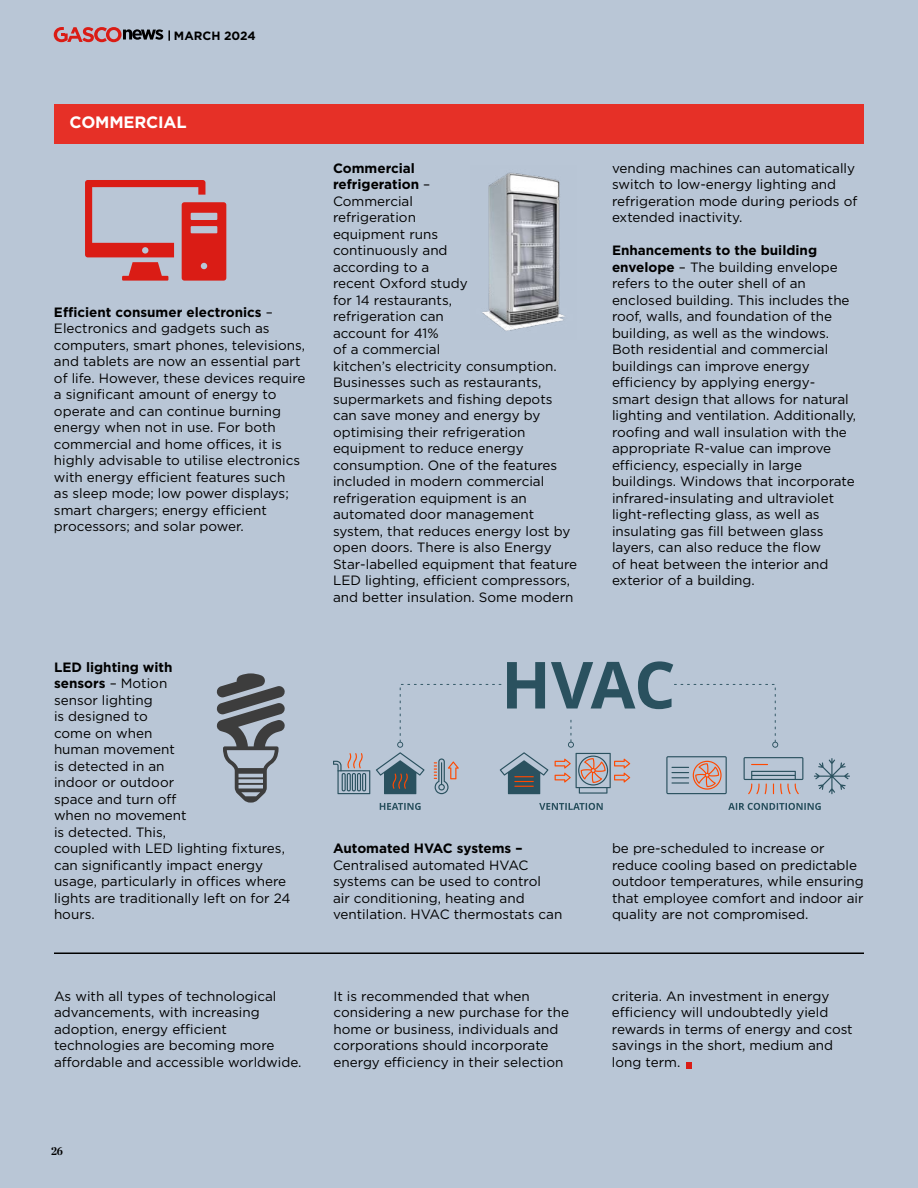
<style>
.page{position:relative;width:918px;height:1188px;background:#b9c6d6}
.page>*{position:absolute;margin:0;border:0;box-sizing:border-box;transform-origin:0 0}
.t1{font:700 16.5px "Gotham";letter-spacing:-.01em;color:#fff}
.t2{font:13.5px/16.5px "Gotham";color:#000}
.t3{font:700 13.5px "Gotham";letter-spacing:-.01em;color:#000}
.t4{font:700 12px "Gotham";color:#000}
.t5{font:700 12px "Chronicle Deck Cond";color:#000}
.s1{font-weight:700}
</style>
<div class="page">
<svg style="left:54px;top:27px;width:116px;height:15px"></svg>
<svg style="left:686px;top:1062px;width:6px;height:6px"></svg>
<div style="left:54px;top:105px;width:810px;height:39px;background:#e63027"></div>
<hr style="left:54px;top:952px;width:810px;height:2px;background:#000">
<svg style="left:85px;top:180px;width:141px;height:101px"></svg>
<svg style="left:380px;top:803px;width:41px;height:7px"></svg>
<svg style="left:539px;top:803px;width:64px;height:7px"></svg>
<svg style="left:728px;top:803px;width:93px;height:7px"></svg>
<svg style="left:814px;top:758px;width:36px;height:36px"></svg>
<svg style="left:333px;top:753px;width:37px;height:41px"></svg>
<svg style="left:376px;top:661px;width:427px;height:133px"></svg>
<svg style="left:216px;top:673px;width:69px;height:130px"></svg>
<img style="left:482px;top:172px;width:83px;height:159px">
<p class="t4" style="left:174px;top:28px;width:83px">MARCH 2024</p>
<p class="t1" style="left:70px;top:112px;width:118px">COMMERCIAL</p>
<p class="t2" style="left:54px;top:303px;width:253px"><span class="s1">Efficient consumer electronics</span> – Electronics and gadgets such as computers, smart phones, televisions, and tablets are now an essential part of life. However, these devices require a significant amount of energy to operate and can continue burning energy when not in use. For both commercial and home offices, it is highly advisable to utilise electronics with energy efficient features such<br>as sleep mode; low power displays; smart chargers; energy efficient processors; and solar power.</p>
<p class="t2" style="left:54px;top:659px;width:238px"><span class="s1">LED lighting with<br>sensors</span> – Motion<br>sensor lighting<br>is designed to<br>come on when<br>human movement<br>is detected in an<br>indoor or outdoor<br>space and turn off<br>when no movement<br>is detected. This,<br>coupled with LED lighting fixtures, can significantly impact energy usage, particularly in offices where lights are traditionally left on for 24 hours.</p>
<p class="t2" style="left:333px;top:159px;width:246px"><span class="s1">Commercial<br>refrigeration</span> –<br>Commercial<br>refrigeration<br>equipment runs<br>continuously and<br>according to a<br>recent Oxford study<br>for 14 restaurants,<br>refrigeration can<br>account for 41%<br>of a commercial<br>kitchen’s electricity consumption.<br>Businesses such as restaurants, supermarkets and fishing depots can save money and energy by optimising their refrigeration equipment to reduce energy consumption. One of the features included in modern commercial refrigeration equipment is an automated door management system, that reduces energy lost by open doors. There is also Energy<br>Star-labelled equipment that feature<br>LED lighting, efficient compressors, and better insulation. Some modern</p>
<p class="t3" style="left:333px;top:840px;width:191px">Automated HVAC systems –</p>
<p class="t2" style="left:333px;top:856px;width:231px">Centralised automated HVAC systems can be used to control<br>air conditioning, heating and ventilation. HVAC thermostats can</p>
<p class="t2" style="left:612px;top:159px;width:247px">vending machines can automatically switch to low-energy lighting and refrigeration mode during periods of extended inactivity.</p>
<p class="t2" style="left:612px;top:242px;width:246px"><span class="s1">Enhancements to the building envelope</span> – The building envelope refers to the outer shell of an enclosed building. This includes the roof, walls, and foundation of the building, as well as the windows.<br>Both residential and commercial buildings can improve energy efficiency by applying energy&shy;smart design that allows for natural lighting and ventilation. Additionally, roofing and wall insulation with the appropriate R-value can improve efficiency, especially in large buildings. Windows that incorporate infrared-insulating and ultraviolet light-reflecting glass, as well as insulating gas fill between glass layers, can also reduce the flow<br>of heat between the interior and exterior of a building.</p>
<p class="t2" style="left:612px;top:840px;width:253px">be pre-scheduled to increase or reduce cooling based on predictable outdoor temperatures, while ensuring that employee comfort and indoor air quality are not compromised.</p>
<p class="t2" style="left:54px;top:987px;width:249px">As with all types of technological advancements, with increasing adoption, energy efficient technologies are becoming more affordable and accessible worldwide.</p>
<p class="t2" style="left:334px;top:987px;width:237px">It is recommended that when considering a new purchase for the home or business, individuals and corporations should incorporate energy efficiency in their selection</p>
<p class="t2" style="left:612px;top:987px;width:242px">criteria. An investment in energy efficiency will undoubtedly yield rewards in terms of energy and cost savings in the short, medium and long term.</p>
<p class="t5" style="left:51px;top:1142px;width:14px">26</p>
</div>
